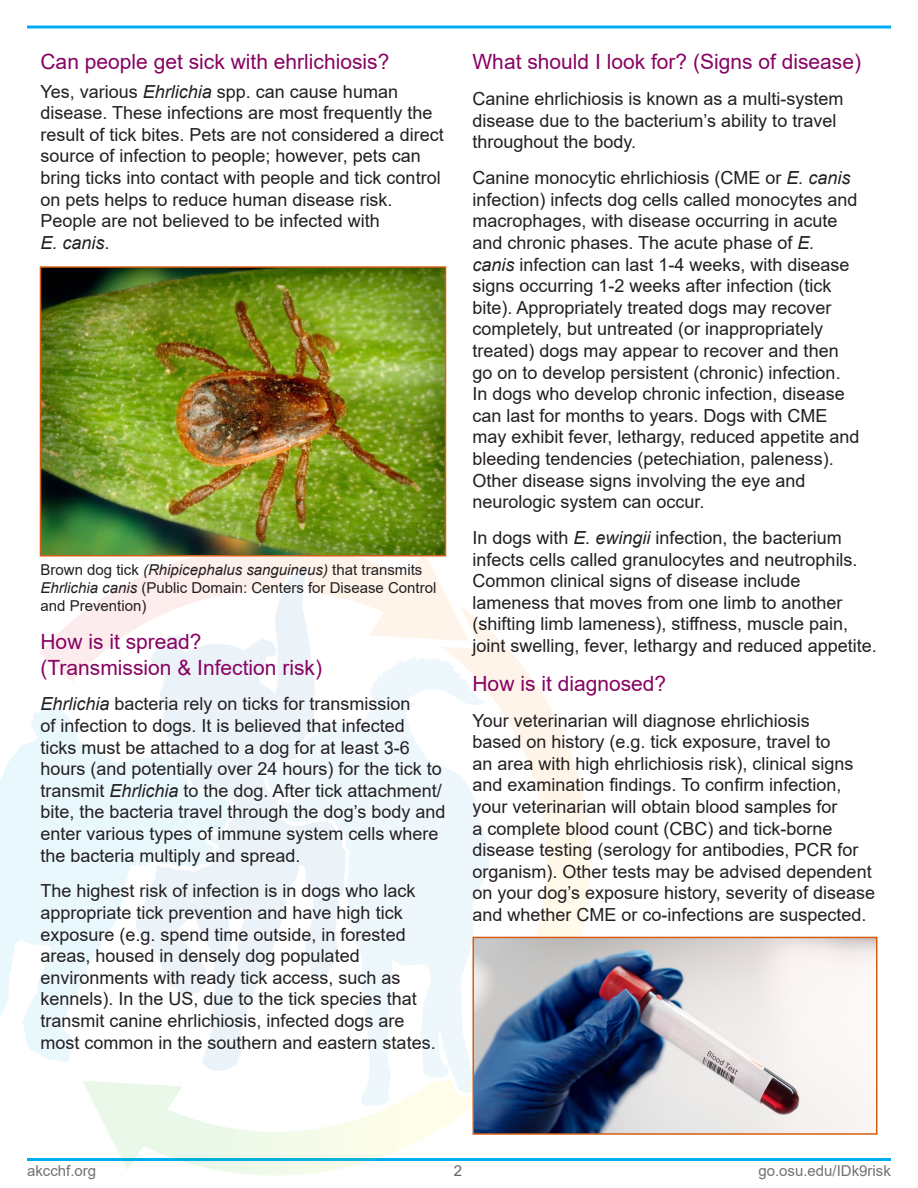
<style>
.page{position:relative;width:918px;height:1188px;background:#fff}
.page>*{position:absolute;margin:0;border:0;box-sizing:border-box;transform-origin:0 0}
.t1{font:21px/25.2px "Arial";color:#870363}
.Normal__Web{font:18px/21.6px "Arial";color:#231f20}
.Normal__Web-2{font:15px/18px "Arial";color:#231f20}
.t2{font:15px "Arial";color:#717271}
.t3{font:15px "Arial";color:#636366}
.s1{font-style:italic}
</style>
<div class="page">
<hr style="left:27px;top:26px;width:864px;height:2px;background:#00aeef">
<hr style="left:27px;top:1158px;width:864px;height:3px;background:#00aeef">
<svg style="left:39px;top:546px;width:412px;height:136px"></svg>
<svg style="left:442px;top:605px;width:150px;height:332px"></svg>
<svg style="left:83px;top:1081px;width:389px;height:95px"></svg>
<svg style="left:136px;top:572px;width:210px;height:499px"></svg>
<svg style="left:264px;top:657px;width:226px;height:449px;fill:#eef7fc"></svg>
<svg style="left:0;top:705px;width:234px;height:359px;fill:#ebf8fd"></svg>
<img style="left:43px;top:269px;width:400px;height:285px">
<div style="left:40px;top:266px;width:406px;height:291px;border:2px solid #d75d14"></div>
<img style="left:475px;top:940px;width:400px;height:192px">
<div style="left:472px;top:937px;width:406px;height:198px;border:2px solid #d75d14"></div>
<p class="t1" style="left:40px;top:49px;width:350px">Can people get sick with ehrlichiosis?</p>
<p class="Normal__Web" style="left:40px;top:80px;width:405px">Yes, various <span class="s1">Ehrlichia</span> spp. can cause human disease. These infections are most frequently the result of tick bites. Pets are not considered a direct source of infection to people; however, pets can bring ticks into contact with people and tick control on pets helps to reduce human disease risk.<br>People are not believed to be infected with<br><span class="s1">E. canis</span>.</p>
<p class="Normal__Web-2" style="left:40px;top:561px;width:397px">Brown dog tick <span class="s1">(Rhipicephalus sanguineus)</span> that transmits<br><span class="s1">Ehrlichia canis</span> (Public Domain: Centers for Disease Control and Prevention)</p>
<p class="t1" style="left:40px;top:629px;width:283px">How is it spread? (Transmission &amp; Infection risk)</p>
<p class="Normal__Web" style="left:40px;top:693px;width:406px"><span class="s1">Ehrlichia</span> bacteria rely on ticks for transmission<br>of infection to dogs. It is believed that infected<br>ticks must be attached to a dog for at least 3-6 hours (and potentially over 24 hours) for the tick to transmit <span class="s1">Ehrlichia</span> to the dog. After tick attachment/ bite, the bacteria travel through the dog’s body and enter various types of immune system cells where the bacteria multiply and spread.</p>
<p class="Normal__Web" style="left:40px;top:880px;width:397px">The highest risk of infection is in dogs who lack appropriate tick prevention and have high tick exposure (e.g. spend time outside, in forested areas, housed in densely dog populated environments with ready tick access, such as kennels). In the US, due to the tick species that transmit canine ehrlichiosis, infected dogs are most common in the southern and eastern states.</p>
<p class="t1" style="left:472px;top:49px;width:390px">What should I look for? (Signs of disease)</p>
<p class="Normal__Web" style="left:472px;top:88px;width:373px">Canine ehrlichiosis is known as a multi-system disease due to the bacterium’s ability to travel throughout the body.</p>
<p class="Normal__Web" style="left:472px;top:167px;width:388px">Canine monocytic ehrlichiosis (CME or <span class="s1">E. canis </span>infection) infects dog cells called monocytes and macrophages, with disease occurring in acute and chronic phases. The acute phase of <span class="s1">E. canis</span> infection can last 1-4 weeks, with disease signs occurring 1-2 weeks after infection (tick bite). Appropriately treated dogs may recover completely, but untreated (or inappropriately treated) dogs may appear to recover and then go on to develop persistent (chronic) infection.<br>In dogs who develop chronic infection, disease can last for months to years. Dogs with CME may exhibit fever, lethargy, reduced appetite and bleeding tendencies (petechiation, paleness).<br>Other disease signs involving the eye and neurologic system can occur.</p>
<p class="Normal__Web" style="left:472px;top:527px;width:406px">In dogs with <span class="s1">E. ewingii</span> infection, the bacterium infects cells called granulocytes and neutrophils.<br>Common clinical signs of disease include lameness that moves from one limb to another (shifting limb lameness), stiffness, muscle pain, joint swelling, fever, lethargy and reduced appetite.</p>
<p class="t1" style="left:472px;top:671px;width:195px">How is it diagnosed?</p>
<p class="Normal__Web" style="left:472px;top:709px;width:404px">Your veterinarian will diagnose ehrlichiosis<br>based on history (e.g. tick exposure, travel to<br>an area with high ehrlichiosis risk), clinical signs and examination findings. To confirm infection, your veterinarian will obtain blood samples for<br>a complete blood count (CBC) and tick-borne disease testing (serology for antibodies, PCR for organism). Other tests may be advised dependent on your dog’s exposure history, severity of disease and whether CME or co-infections are suspected.</p>
<p class="t2" style="left:27px;top:1161px;width:71px">akcchf.org</p>
<p class="t3" style="left:454px;top:1161px;width:10px">2</p>
<p class="t2" style="left:758px;top:1161px;width:134px">go.osu.edu/IDk9risk</p>
</div>
